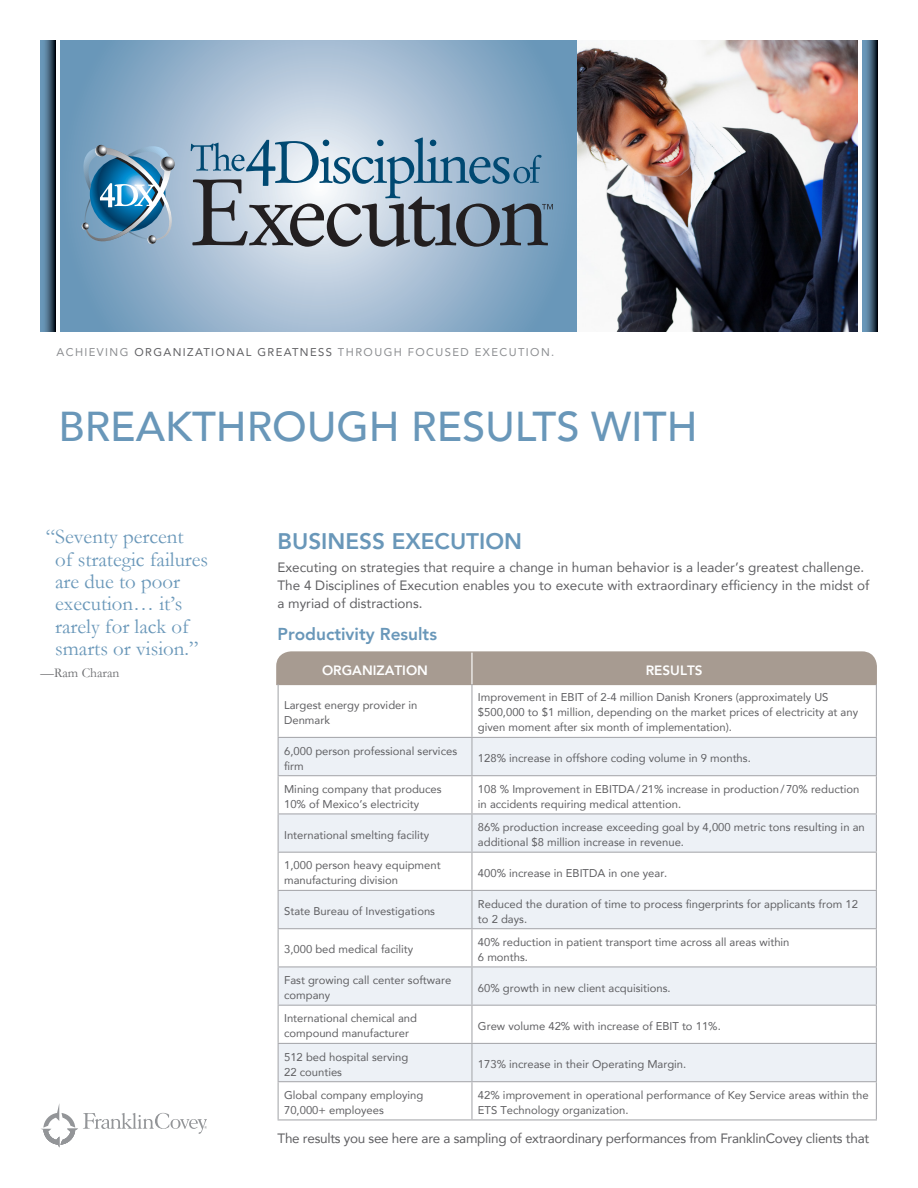
<style>
.page{position:relative;width:918px;height:1188px;background:#fff}
.page>*{position:absolute;margin:0;border:0;box-sizing:border-box;transform-origin:0 0}
.t1{font:500 41.7px "Avenir";color:#6997b9}
.Challenge_Solution_Q{font:800 22.5px "Avenir";color:#6997b9}
.Quote_1{font:20.85px/22.4px "Garamond";color:#6997b9}
.Subhead_1{font:800 17.25px "Avenir";color:#6997b9}
.NEW_Body{font:13.5px/18px "Avenir";color:#5f5f62}
.NEW_Body-2{font:13.5px "Avenir";letter-spacing:-.02em;color:#5f5f62}
.Body_Bullets{font:800 13.5px "Avenir";color:#fff}
.Quote_1-2{font:13.5px "Garamond";color:#6c6d70}
.NEW_Body-3{font:11.25px/15px "Avenir";color:#5f5f62}
.t2{font:11.25px "Avenir";letter-spacing:.125em;color:#8c8e91}
.s1{color:#5f5f62}
</style>
<div class="page">
<div style="left:276px;top:651px;width:601px;height:34px;background:#a79b91"></div>
<svg style="left:41px;top:1104px;width:166px;height:44px"></svg>
<svg style="left:279px;top:738px;width:597px;height:343px;fill:#edf1f6"></svg>
<hr style="left:278px;top:684px;width:1px;height:53px;background:#abacb0">
<hr style="left:471px;top:684px;width:2px;height:53px;background:#abacb0">
<hr style="left:876px;top:684px;width:1px;height:53px;background:#abacb0">
<hr style="left:278px;top:737px;width:194px;height:1px;background:#abacb0">
<hr style="left:278px;top:738px;width:1px;height:37px;background:#abacb0">
<hr style="left:472px;top:737px;width:405px;height:1px;background:#abacb0">
<hr style="left:471px;top:738px;width:2px;height:37px;background:#abacb0">
<hr style="left:876px;top:738px;width:1px;height:37px;background:#abacb0">
<hr style="left:278px;top:775px;width:194px;height:1px;background:#abacb0">
<hr style="left:278px;top:776px;width:1px;height:37px;background:#abacb0">
<hr style="left:472px;top:775px;width:405px;height:1px;background:#abacb0">
<hr style="left:471px;top:776px;width:2px;height:37px;background:#abacb0">
<hr style="left:876px;top:776px;width:1px;height:37px;background:#abacb0">
<hr style="left:278px;top:813px;width:194px;height:1px;background:#abacb0">
<hr style="left:278px;top:814px;width:1px;height:38px;background:#abacb0">
<hr style="left:472px;top:813px;width:405px;height:1px;background:#abacb0">
<hr style="left:471px;top:814px;width:2px;height:38px;background:#abacb0">
<hr style="left:876px;top:814px;width:1px;height:38px;background:#abacb0">
<hr style="left:278px;top:852px;width:194px;height:1px;background:#abacb0">
<hr style="left:278px;top:853px;width:1px;height:37px;background:#abacb0">
<hr style="left:472px;top:852px;width:405px;height:1px;background:#abacb0">
<hr style="left:471px;top:853px;width:2px;height:37px;background:#abacb0">
<hr style="left:876px;top:853px;width:1px;height:37px;background:#abacb0">
<hr style="left:278px;top:890px;width:194px;height:1px;background:#abacb0">
<hr style="left:278px;top:891px;width:1px;height:37px;background:#abacb0">
<hr style="left:472px;top:890px;width:405px;height:1px;background:#abacb0">
<hr style="left:471px;top:891px;width:2px;height:37px;background:#abacb0">
<hr style="left:876px;top:891px;width:1px;height:37px;background:#abacb0">
<hr style="left:278px;top:928px;width:194px;height:1px;background:#abacb0">
<hr style="left:278px;top:929px;width:1px;height:37px;background:#abacb0">
<hr style="left:472px;top:928px;width:405px;height:1px;background:#abacb0">
<hr style="left:471px;top:929px;width:2px;height:37px;background:#abacb0">
<hr style="left:876px;top:929px;width:1px;height:37px;background:#abacb0">
<hr style="left:278px;top:966px;width:194px;height:1px;background:#abacb0">
<hr style="left:278px;top:967px;width:1px;height:38px;background:#abacb0">
<hr style="left:472px;top:966px;width:405px;height:1px;background:#abacb0">
<hr style="left:471px;top:967px;width:2px;height:38px;background:#abacb0">
<hr style="left:876px;top:967px;width:1px;height:38px;background:#abacb0">
<hr style="left:278px;top:1005px;width:194px;height:1px;background:#abacb0">
<hr style="left:278px;top:1006px;width:1px;height:37px;background:#abacb0">
<hr style="left:472px;top:1005px;width:405px;height:1px;background:#abacb0">
<hr style="left:471px;top:1006px;width:2px;height:37px;background:#abacb0">
<hr style="left:876px;top:1006px;width:1px;height:37px;background:#abacb0">
<hr style="left:278px;top:1043px;width:194px;height:1px;background:#abacb0">
<hr style="left:278px;top:1044px;width:1px;height:37px;background:#abacb0">
<hr style="left:472px;top:1043px;width:405px;height:1px;background:#abacb0">
<hr style="left:471px;top:1044px;width:2px;height:37px;background:#abacb0">
<hr style="left:876px;top:1044px;width:1px;height:37px;background:#abacb0">
<hr style="left:278px;top:1081px;width:194px;height:1px;background:#abacb0">
<hr style="left:278px;top:1082px;width:1px;height:37px;background:#abacb0">
<hr style="left:472px;top:1081px;width:405px;height:1px;background:#abacb0">
<hr style="left:471px;top:1082px;width:2px;height:37px;background:#abacb0">
<hr style="left:876px;top:1082px;width:1px;height:37px;background:#abacb0">
<hr style="left:278px;top:1119px;width:194px;height:1px;background:#abacb0">
<hr style="left:472px;top:1119px;width:405px;height:1px;background:#abacb0">
<hr style="left:471px;top:653px;width:2px;height:31px;background:#fff">
<img style="left:577px;top:40px;width:281px;height:291px">
<svg style="left:862px;top:40px;width:16px;height:291px;background:#45657d"></svg>
<svg style="left:60px;top:40px;width:517px;height:291px;background:#95b3cc"></svg>
<svg style="left:191px;top:137px;width:362px;height:110px;background:#93a7b7"></svg>
<svg style="left:81px;top:145px;width:97px;height:103px;background:#6c99b7"></svg>
<svg style="left:40px;top:40px;width:16px;height:291px;background:#45657d"></svg>
<p class="t2" style="left:56px;top:343px;width:499px">ACHIEVING <span class="s1">ORGANIZATIONAL GREATNESS</span> THROUGH FOCUSED EXECUTION.</p>
<p class="t1" style="left:59px;top:390px;width:641px">BREAKTHROUGH RESULTS WITH</p>
<p class="Quote_1" style="left:55px;top:525px;width:155px;text-indent:-9px">“Seventy percent<br>of strategic failures are due to poor execution… it’s rarely for lack of smarts or vision.”</p>
<p class="Quote_1-2" style="left:40px;top:664px;width:81px"><span class="s1">—</span>Ram Charan</p>
<p class="Challenge_Solution_Q" style="left:278px;top:524px;width:246px">BUSINESS EXECUTION</p>
<p class="NEW_Body" style="left:278px;top:558px;width:593px">Executing on strategies that require a change in human behavior is a leader’s greatest challenge.<br>The 4 Disciplines of Execution enables you to execute with extraordinary efficiency in the midst of a myriad of distractions.</p>
<p class="Subhead_1" style="left:278px;top:620px;width:161px">Productivity Results</p>
<p class="Body_Bullets" style="left:322px;top:660px;width:107px">ORGANIZATION</p>
<p class="Body_Bullets" style="left:646px;top:660px;width:58px">RESULTS</p>
<p class="NEW_Body-3" style="left:284px;top:697px;width:135px">Largest energy provider in<br>Denmark</p>
<p class="NEW_Body-3" style="left:478px;top:690px;width:382px">Improvement in EBIT of 2-4 million Danish Kroners (approximately US $500,000 to $1 million, depending on the market prices of electricity at any given moment after six month of implementation).</p>
<p class="NEW_Body-3" style="left:284px;top:743px;width:175px">6,000 person professional services firm</p>
<p class="NEW_Body-3" style="left:478px;top:750px;width:274px">128% increase in offshore coding volume in 9 months.</p>
<p class="NEW_Body-3" style="left:284px;top:781px;width:159px">Mining company that produces<br>10% of Mexico’s electricity</p>
<p class="NEW_Body-3" style="left:478px;top:781px;width:383px">108 % Improvement in EBITDA/21% increase in production/70% reduction in accidents requiring medical attention.</p>
<p class="NEW_Body-3" style="left:284px;top:827px;width:147px">International smelting facility</p>
<p class="NEW_Body-3" style="left:478px;top:819px;width:388px">86% production increase exceeding goal by 4,000 metric tons resulting in an additional $8 million increase in revenue.</p>
<p class="NEW_Body-3" style="left:284px;top:858px;width:158px">1,000 person heavy equipment manufacturing division</p>
<p class="NEW_Body-3" style="left:478px;top:865px;width:191px">400% increase in EBITDA in one year.</p>
<p class="NEW_Body-3" style="left:284px;top:903px;width:152px">State Bureau of Investigations</p>
<p class="NEW_Body-3" style="left:478px;top:896px;width:382px">Reduced the duration of time to process fingerprints for applicants from 12 to 2 days.</p>
<p class="NEW_Body-3" style="left:284px;top:942px;width:131px">3,000 bed medical facility</p>
<p class="NEW_Body-3" style="left:478px;top:934px;width:313px">40% reduction in patient transport time across all areas within<br>6 months.</p>
<p class="NEW_Body-3" style="left:284px;top:972px;width:169px">Fast growing call center software company</p>
<p class="NEW_Body-3" style="left:478px;top:980px;width:194px">60% growth in new client acquisitions.</p>
<p class="NEW_Body-3" style="left:284px;top:1011px;width:134px">International chemical and compound manufacturer</p>
<p class="NEW_Body-3" style="left:478px;top:1018px;width:244px">Grew volume 42% with increase of EBIT to 11%.</p>
<p class="NEW_Body-3" style="left:284px;top:1049px;width:126px">512 bed hospital serving<br>22 counties</p>
<p class="NEW_Body-3" style="left:478px;top:1056px;width:210px">173% increase in their Operating Margin.</p>
<p class="NEW_Body-3" style="left:284px;top:1087px;width:141px">Global company employing<br>70,000+ employees</p>
<p class="NEW_Body-3" style="left:478px;top:1087px;width:392px">42% improvement in operational performance of Key Service areas within the<br>ETS Technology organization.</p>
<p class="NEW_Body-2" style="left:278px;top:1128px;width:593px">The results you see here are a sampling of extraordinary performances from FranklinCovey clients that</p>
</div>
